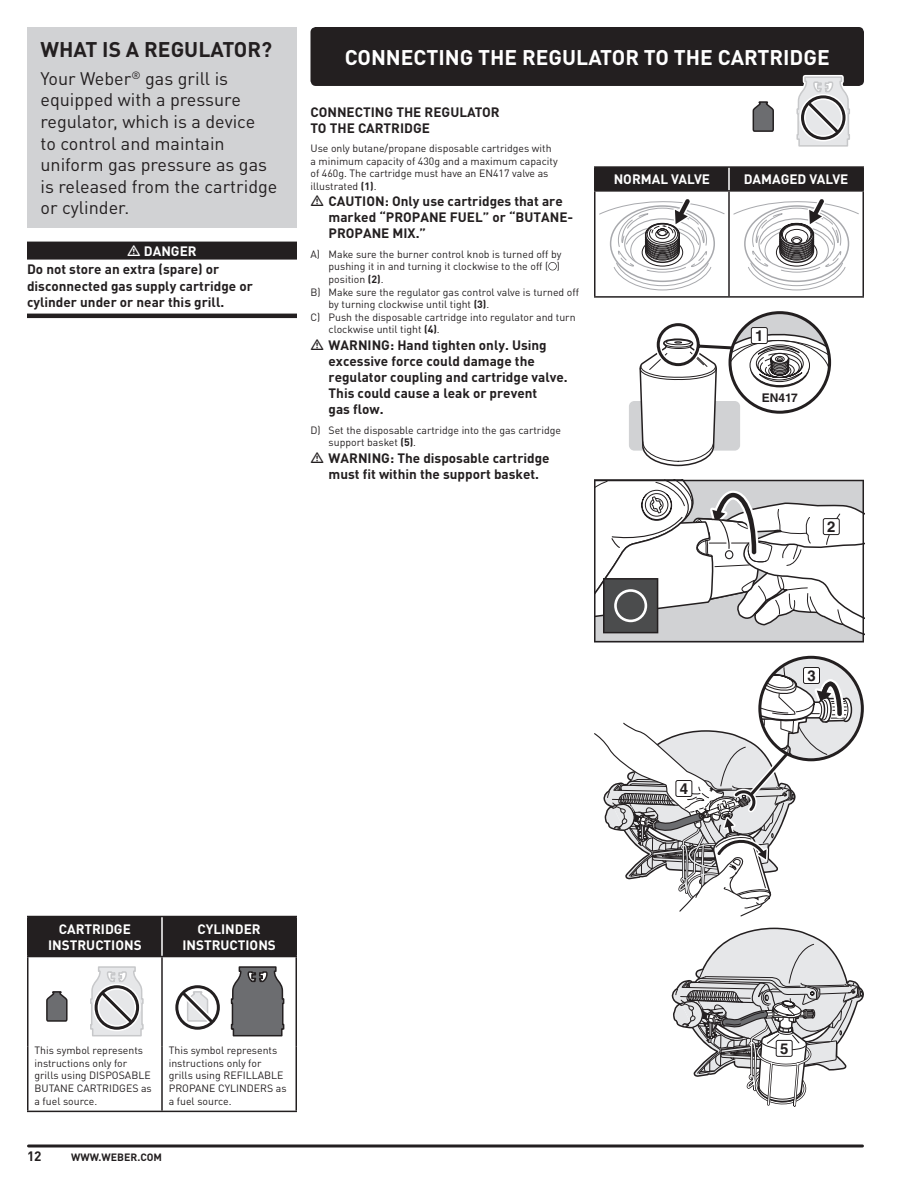
<style>
.page{position:relative;width:918px;height:1188px;background:#fff}
.page>*{position:absolute;margin:0;border:0;box-sizing:border-box;transform-origin:0 0}
.t1{font:700 21px "DIN Pro";color:#fff}
.t2{font:700 21px "DIN Pro";color:#231f20}
.t3{font:18px/21.6px "DIN Pro";color:#231f20}
.t4{font:700 15px "Helvetica LT Std";color:#231f20}
.t5{font:700 13.5px/16.2px "DIN Pro";color:#231f20}
.t6{font:700 13.5px/16.2px "DIN Pro";color:#fff;text-align:center}
.t7{font:700 12px "Helvetica LT Std";color:#231f20}
.t8{font:10.5px/12.6px "DIN Pro";color:#231f20}
.t9{font:700 10.5px "DIN Pro";color:#231f20}
.s1{font-weight:700}
</style>
<div class="page">
<svg style="left:28px;top:1144px;width:834px;height:4px;background:#595657"></svg>
<div style="left:311px;top:27px;width:553px;height:59px;background:#231f20;border-radius:5px"></div>
<svg style="left:752px;top:101px;width:22px;height:31px"></svg>
<svg style="left:796px;top:74px;width:54px;height:73px"></svg>
<div style="left:27px;top:27px;width:270px;height:201px;background:#d1d2d4"></div>
<svg style="left:548px;top:262px;width:9px;height:8px"></svg>
<div style="left:27px;top:242px;width:270px;height:18px;background:#231f20"></div>
<hr style="left:27px;top:314px;width:270px;height:4px;background:#231f20">
<div style="left:28px;top:917px;width:268px;height:39px;background:#231f20"></div>
<hr style="left:27px;top:916px;width:135px;height:1px;background:#231f20">
<hr style="left:27px;top:917px;width:1px;height:39px;background:#231f20">
<hr style="left:162px;top:916px;width:135px;height:1px;background:#231f20">
<hr style="left:296px;top:917px;width:1px;height:39px;background:#231f20">
<hr style="left:27px;top:956px;width:135px;height:1px;background:#231f20">
<hr style="left:27px;top:957px;width:1px;height:89px;background:#231f20">
<hr style="left:162px;top:956px;width:135px;height:1px;background:#231f20">
<hr style="left:161px;top:957px;width:2px;height:89px;background:#231f20">
<hr style="left:296px;top:957px;width:1px;height:89px;background:#231f20">
<hr style="left:27px;top:1046px;width:1px;height:65px;background:#231f20">
<hr style="left:161px;top:1046px;width:2px;height:65px;background:#231f20">
<hr style="left:296px;top:1046px;width:1px;height:65px;background:#231f20">
<hr style="left:27px;top:1111px;width:135px;height:1px;background:#231f20">
<hr style="left:162px;top:1111px;width:135px;height:1px;background:#231f20">
<hr style="left:161px;top:917px;width:2px;height:39px;background:#fff">
<svg style="left:46px;top:991px;width:22px;height:31px"></svg>
<svg style="left:90px;top:966px;width:54px;height:71px"></svg>
<svg style="left:230px;top:966px;width:55px;height:71px;background:#77777a"></svg>
<svg style="left:175px;top:985px;width:45px;height:45px"></svg>
<div style="left:596px;top:168px;width:266px;height:22px;background:#231f20"></div>
<hr style="left:594px;top:166px;width:135px;height:2px;background:#231f20">
<hr style="left:594px;top:168px;width:2px;height:22px;background:#231f20">
<hr style="left:729px;top:166px;width:135px;height:2px;background:#231f20">
<hr style="left:862px;top:168px;width:2px;height:22px;background:#231f20">
<hr style="left:594px;top:190px;width:135px;height:2px;background:#231f20">
<hr style="left:594px;top:192px;width:2px;height:104px;background:#231f20">
<hr style="left:729px;top:190px;width:135px;height:2px;background:#231f20">
<hr style="left:728px;top:192px;width:2px;height:104px;background:#231f20">
<hr style="left:862px;top:192px;width:2px;height:104px;background:#231f20">
<hr style="left:728px;top:168px;width:2px;height:22px;background:#fff">
<hr style="left:594px;top:296px;width:135px;height:2px;background:#231f20">
<hr style="left:729px;top:296px;width:135px;height:2px;background:#231f20">
<svg style="left:599px;top:199px;width:125px;height:91px"></svg>
<svg style="left:734px;top:199px;width:125px;height:91px"></svg>
<svg style="left:594px;top:311px;width:270px;height:796px"></svg>
<div style="left:758px;top:656px;width:106px;height:105px;border:3px solid #231f20;border-radius:50%"></div>
<div style="left:804px;top:668px;width:15px;height:15px;background:#fff;border-radius:2px"></div>
<div style="left:803px;top:667px;width:17px;height:17px;border:1px solid #231f20;border-radius:2px"></div>
<h1 class="t2" style="left:40px;top:31px;width:233px">WHAT IS A REGULATOR?</h1>
<h2 class="t3" style="left:40px;top:66px;width:239px">Your Weber<sup>®</sup> gas grill is equipped with a pressure regulator, which is a device<br>to control and maintain uniform gas pressure as gas is released from the cartridge or cylinder.</h2>
<p class="t6" style="left:144px;top:241px;width:54px">DANGER</p>
<p class="t5" style="left:27px;top:260px;width:227px">Do not store an extra (spare) or disconnected gas supply cartridge or cylinder under or near this grill.</p>
<h1 class="t1" style="left:345px;top:39px;width:487px">CONNECTING THE REGULATOR TO THE CARTRIDGE</h1>
<p class="t5" style="left:310px;top:102px;width:191px">CONNECTING THE REGULATOR<br>TO THE CARTRIDGE</p>
<p class="t8" style="left:310px;top:141px;width:249px">Use only butane/propane disposable cartridges with a minimum capacity of 430g and a maximum capacity of 460g. The cartridge must have an EN417 valve as illustrated <span class="s1">(1)</span>.</p>
<p class="t5" style="left:329px;top:191px;width:246px">CAUTION: Only use cartridges that are marked “PROPANE FUEL” or “BUTANE-<br>PROPANE MIX.”</p>
<p class="t8" style="left:310px;top:247px;width:253px">A) Make sure the burner control knob is turned off by</p>
<p class="t8" style="left:329px;top:259px;width:233px">pushing it in and turning it clockwise to the off ( )</p>
<p class="t8" style="left:329px;top:272px;width:56px">position <span class="s1">(2)</span>.</p>
<p class="t8" style="left:311px;top:285px;width:270px">B) Make sure the regulator gas control valve is turned off</p>
<p class="t8" style="left:329px;top:297px;width:162px">by turning clockwise until tight <span class="s1">(3)</span>.</p>
<p class="t8" style="left:311px;top:310px;width:267px">C) Push the disposable cartridge into regulator and turn</p>
<p class="t8" style="left:329px;top:322px;width:113px">clockwise until tight <span class="s1">(4)</span>.</p>
<p class="t5" style="left:329px;top:335px;width:241px">WARNING: Hand tighten only. Using excessive force could damage the regulator coupling and cartridge valve.<br>This could cause a leak or prevent<br>gas flow.</p>
<p class="t8" style="left:329px;top:423px;width:234px;text-indent:-18px">D) Set the disposable cartridge into the gas cartridge support basket <span class="s1">(5)</span>.</p>
<p class="t5" style="left:329px;top:448px;width:223px">WARNING: The disposable cartridge must fit within the support basket.</p>
<p class="t6" style="left:614px;top:170px;width:98px">NORMAL VALVE</p>
<p class="t6" style="left:744px;top:170px;width:106px">DAMAGED VALVE</p>
<h3 class="t4" style="left:755px;top:327px;width:10px">1</h3>
<p class="t7" style="left:762px;top:391px;width:38px">EN417</p>
<h3 class="t4" style="left:827px;top:518px;width:10px">2</h3>
<p class="t6" style="left:48px;top:919px;width:95px">CARTRIDGE<br>INSTRUCTIONS</p>
<p class="t6" style="left:182px;top:919px;width:95px">CYLINDER<br>INSTRUCTIONS</p>
<p class="t8" style="left:34px;top:1043px;width:119px">This symbol represents instructions only for grills using DISPOSABLE<br>BUTANE CARTRIDGES as a fuel source.</p>
<p class="t8" style="left:169px;top:1043px;width:119px">This symbol represents instructions only for grills using REFILLABLE<br>PROPANE CYLINDERS as a fuel source.</p>
<p class="t5" style="left:27px;top:1146px;width:16px">12</p>
<p class="t9" style="left:71px;top:1148px;width:92px">WWW.WEBER.COM</p>
<h3 class="t4" style="left:680px;top:779px;width:10px">4</h3>
<h3 class="t4" style="left:807px;top:666px;width:10px">3</h3>
<h3 class="t4" style="left:780px;top:1039px;width:10px">5</h3>
</div>
